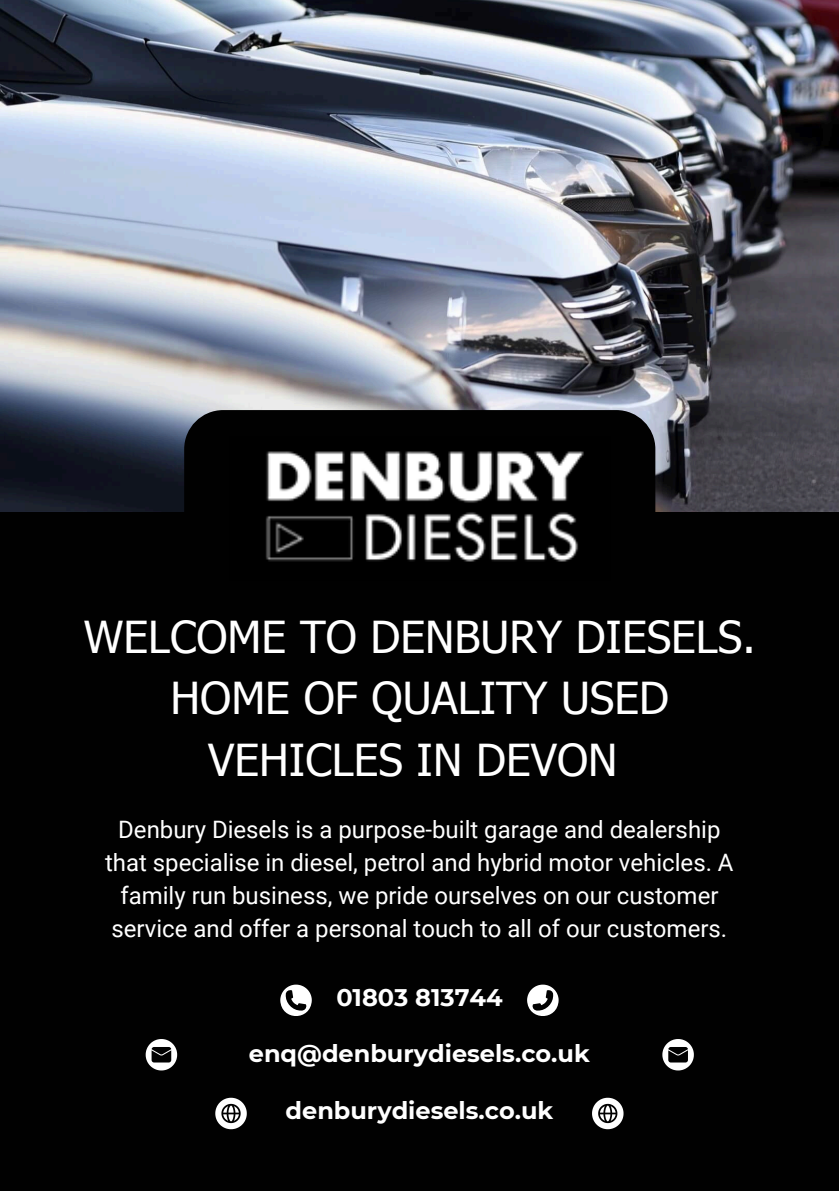
<style>
.page{position:relative;width:839px;height:1191px;background:#fff}
.page>*{position:absolute;margin:0;border:0;box-sizing:border-box;transform-origin:0 0}
.t1{font:44px/61.6px "Tahoma";color:#fff;text-align:center}
.t2{font:24px/33px "Roboto";color:#fff;text-align:center}
.t3{font:700 24px "Montserrat";color:#fff}
</style>
<div class="page">
<div style="left:0;top:0;width:838px;height:1191px;background:#010101"></div>
<img style="left:0;top:0;width:838px;height:512px">
<div style="left:184px;top:410px;width:471px;height:252px;background:#010101;border-radius:39px"></div>
<img style="left:266px;top:451px;width:318px;height:111px">
<svg style="left:280px;top:985px;width:32px;height:31px"></svg>
<svg style="left:662px;top:1039px;width:31px;height:31px"></svg>
<svg style="left:592px;top:1098px;width:31px;height:31px"></svg>
<svg style="left:527px;top:985px;width:31px;height:31px"></svg>
<svg style="left:146px;top:1039px;width:31px;height:31px"></svg>
<svg style="left:215px;top:1098px;width:32px;height:31px"></svg>
<p class="t1" style="left:84px;top:605px;width:673px">WELCOME TO DENBURY DIESELS.<br>HOME OF QUALITY USED<br>VEHICLES IN DEVON</p>
<p class="t2" style="left:105px;top:813px;width:630px">Denbury Diesels is a purpose-built garage and dealership that specialise in diesel, petrol and hybrid motor vehicles. A family run business, we pride ourselves on our customer service and offer a personal touch to all of our customers.</p>
<h1 class="t3" style="left:336px;top:983px;width:168px">01803 813744</h1>
<p class="t3" style="left:249px;top:1039px;width:342px">enq@denburydiesels.co.uk</p>
<p class="t3" style="left:285px;top:1096px;width:269px">denburydiesels.co.uk</p>
</div>
